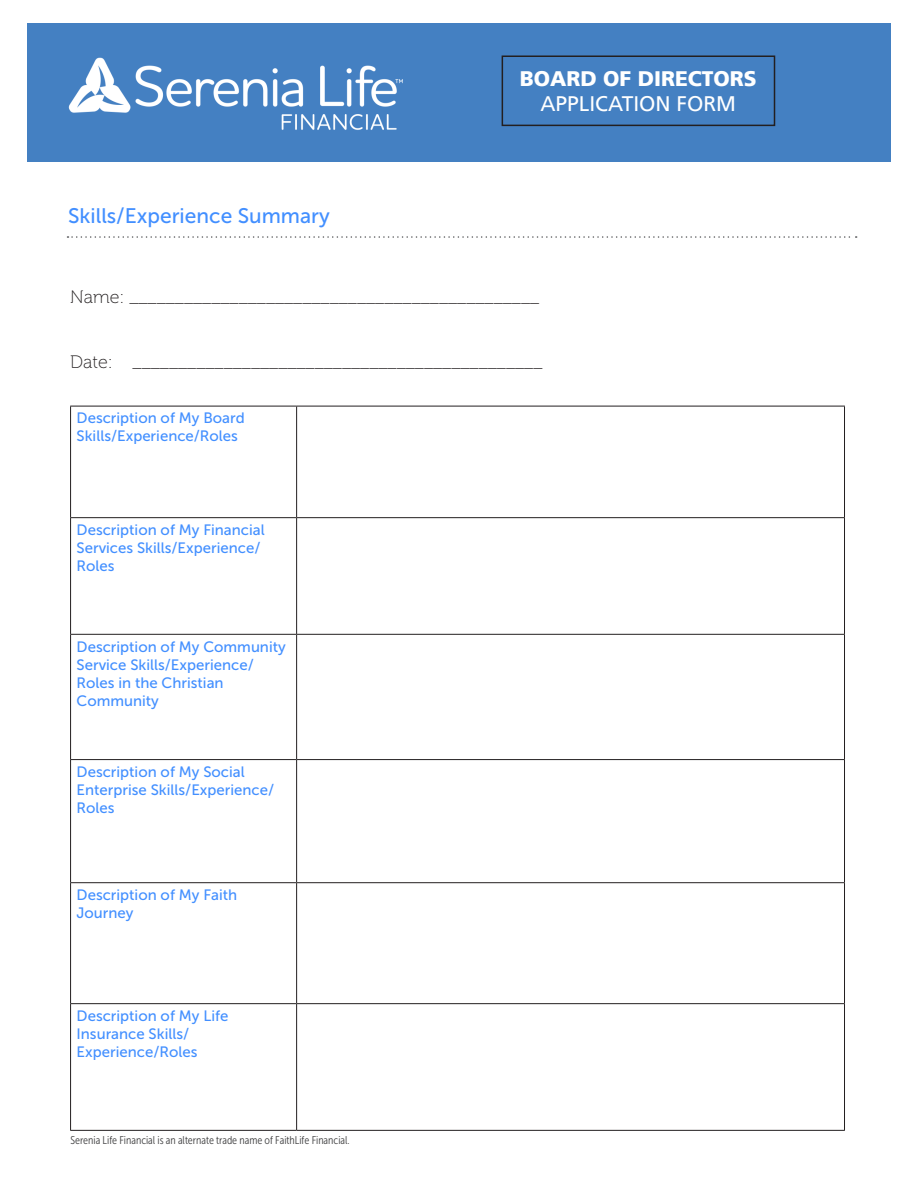
<style>
.page{position:relative;width:918px;height:1188px;background:#fff}
.page>*{position:absolute;margin:0;border:0;box-sizing:border-box;transform-origin:0 0}
.t1{font:21px "Museo Sans 500";color:#428fff}
.t2{font:900 21px "Frutiger LT Pro";color:#fff}
.t3{font:21px "Frutiger LT Pro";color:#fff}
.t4{font:18px "Museo 100";color:#231f20}
.t5{font:15px/18px "Museo Sans 500";color:#428fff}
.t6{font:11.25px "Museo Sans Cond 300";color:#414142}
</style>
<div class="page">
<hr style="left:70px;top:406px;width:227px;height:1px;background:#231f20">
<hr style="left:70px;top:406px;width:1px;height:111px;background:#231f20">
<hr style="left:297px;top:406px;width:548px;height:1px;background:#231f20">
<hr style="left:296px;top:406px;width:1px;height:111px;background:#231f20">
<hr style="left:844px;top:406px;width:1px;height:111px;background:#231f20">
<hr style="left:70px;top:517px;width:227px;height:1px;background:#231f20">
<hr style="left:70px;top:518px;width:1px;height:116px;background:#231f20">
<hr style="left:297px;top:517px;width:548px;height:1px;background:#231f20">
<hr style="left:296px;top:518px;width:1px;height:116px;background:#231f20">
<hr style="left:844px;top:518px;width:1px;height:116px;background:#231f20">
<hr style="left:70px;top:634px;width:227px;height:1px;background:#231f20">
<hr style="left:70px;top:635px;width:1px;height:124px;background:#231f20">
<hr style="left:297px;top:634px;width:548px;height:1px;background:#231f20">
<hr style="left:296px;top:635px;width:1px;height:124px;background:#231f20">
<hr style="left:844px;top:635px;width:1px;height:124px;background:#231f20">
<hr style="left:70px;top:759px;width:227px;height:1px;background:#231f20">
<hr style="left:70px;top:760px;width:1px;height:122px;background:#231f20">
<hr style="left:297px;top:759px;width:548px;height:1px;background:#231f20">
<hr style="left:296px;top:760px;width:1px;height:122px;background:#231f20">
<hr style="left:844px;top:760px;width:1px;height:122px;background:#231f20">
<hr style="left:70px;top:882px;width:227px;height:1px;background:#231f20">
<hr style="left:70px;top:883px;width:1px;height:120px;background:#231f20">
<hr style="left:297px;top:882px;width:548px;height:1px;background:#231f20">
<hr style="left:296px;top:883px;width:1px;height:120px;background:#231f20">
<hr style="left:844px;top:883px;width:1px;height:120px;background:#231f20">
<hr style="left:70px;top:1003px;width:227px;height:1px;background:#231f20">
<hr style="left:70px;top:1004px;width:1px;height:126px;background:#231f20">
<hr style="left:297px;top:1003px;width:548px;height:1px;background:#231f20">
<hr style="left:296px;top:1004px;width:1px;height:126px;background:#231f20">
<hr style="left:844px;top:1004px;width:1px;height:126px;background:#231f20">
<hr style="left:70px;top:1130px;width:227px;height:1px;background:#231f20">
<hr style="left:297px;top:1130px;width:548px;height:1px;background:#231f20">
<svg style="left:68px;top:236px;width:789px;height:2px"></svg>
<div style="left:27px;top:24px;width:864px;height:138px;background:#4480c2"></div>
<div style="left:502px;top:56px;width:273px;height:70px;border:2px solid #231f20"></div>
<img style="left:68px;top:57px;width:335px;height:73px">
<p class="t1" style="left:68px;top:204px;width:263px">Skills/Experience Summary</p>
<p class="t2" style="left:520px;top:66px;width:238px">BOARD OF DIRECTORS</p>
<p class="t3" style="left:540px;top:92px;width:197px">APPLICATION FORM</p>
<p class="t4" style="left:70px;top:287px;width:471px">Name: _____________________________________________</p>
<p class="t4" style="left:70px;top:352px;width:474px">Date: _____________________________________________</p>
<p class="t5" style="left:77px;top:409px;width:170px">Description of My Board<br>Skills/Experience/Roles</p>
<p class="t5" style="left:77px;top:521px;width:190px">Description of My Financial<br>Services Skills/Experience/<br>Roles</p>
<p class="t5" style="left:77px;top:637px;width:211px">Description of My Community<br>Service Skills/Experience/<br>Roles in the Christian<br>Community</p>
<p class="t5" style="left:77px;top:763px;width:199px">Description of My Social<br>Enterprise Skills/Experience/<br>Roles</p>
<p class="t5" style="left:77px;top:886px;width:162px">Description of My Faith<br>Journey</p>
<p class="t5" style="left:77px;top:1007px;width:153px">Description of My Life<br>Insurance Skills/<br>Experience/Roles</p>
<p class="t6" style="left:70px;top:1134px;width:281px">Serenia Life Financial is an alternate trade name of FaithLife Financial.</p>
</div>
